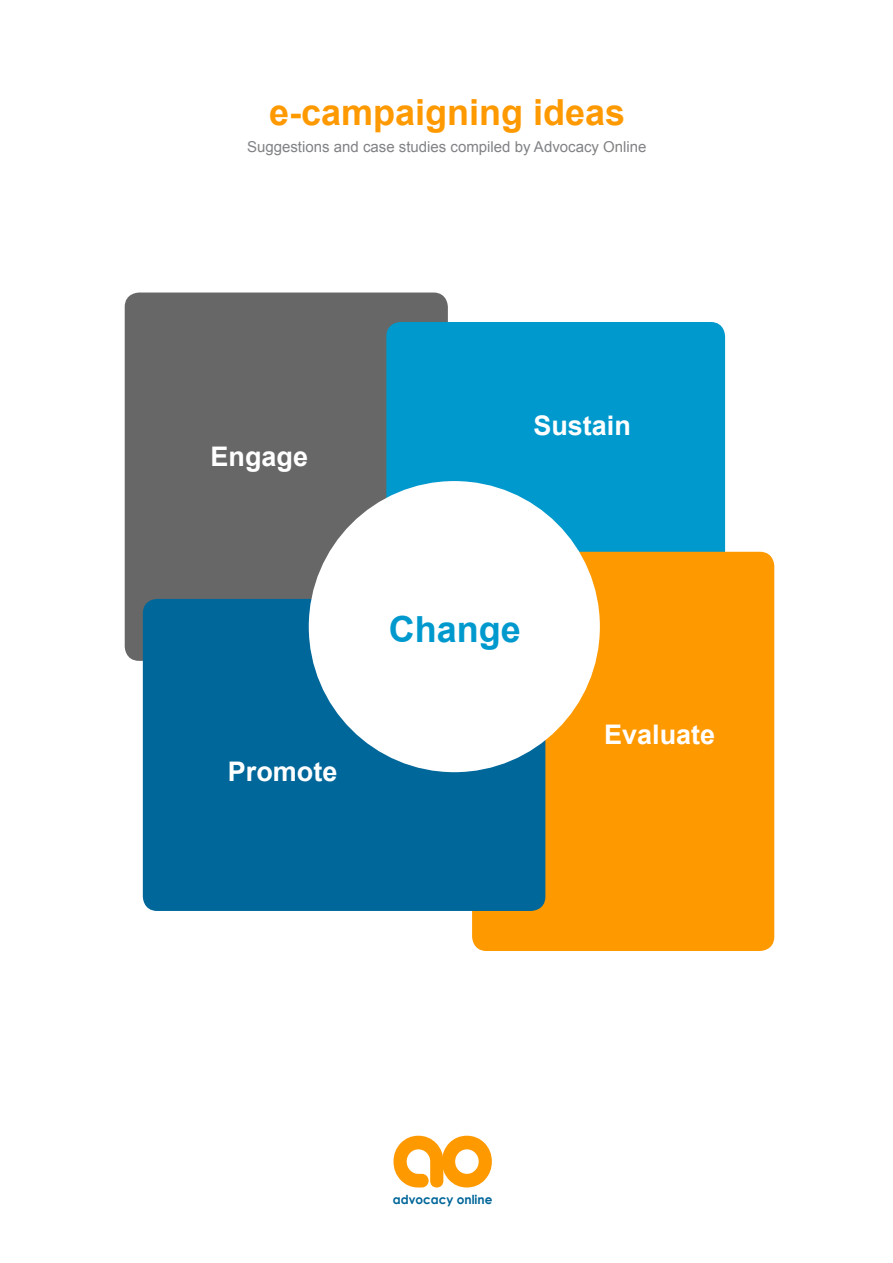
<style>
.page{position:relative;width:893px;height:1263px;background:#fff}
.page>*{position:absolute;margin:0;border:0;box-sizing:border-box;transform-origin:0 0}
.t1{font:700 36px "Arial";color:#f90}
.t2{font:700 36px "Arial";color:#0099ce}
.t3{font:700 27px "Arial";color:#fff}
.t4{font:15px "Arial";color:#808285}
.t5{font:700 12.45px "Century Gothic";color:#069;scale:.96 1}
</style>
<div class="page">
<div style="left:125px;top:293px;width:323px;height:368px;background:#666766;border-radius:14px"></div>
<div style="left:386px;top:322px;width:339px;height:305px;background:#0099ce;border-radius:14px"></div>
<div style="left:472px;top:552px;width:302px;height:399px;background:#f90;border-radius:14px"></div>
<div style="left:143px;top:599px;width:402px;height:312px;background:#00679a;border-radius:14px"></div>
<div style="left:309px;top:481px;width:291px;height:291px;background:#fff;border-radius:50%"></div>
<svg style="left:393px;top:1136px;width:99px;height:51px"></svg>
<h1 class="t1" style="left:269px;top:92px;width:358px">e-campaigning ideas</h1>
<p class="t4" style="left:247px;top:138px;width:401px">Suggestions and case studies compiled by Advocacy Online</p>
<h2 class="t3" style="left:211px;top:441px;width:99px">Engage</h2>
<h2 class="t3" style="left:533px;top:410px;width:99px">Sustain</h2>
<h2 class="t3" style="left:228px;top:756px;width:111px">Promote</h2>
<h1 class="t2" style="left:389px;top:609px;width:134px">Change</h1>
<h2 class="t3" style="left:604px;top:720px;width:113px">Evaluate</h2>
<p class="t5" style="left:393px;top:1191px;width:105px">advocacy online</p>
</div>
